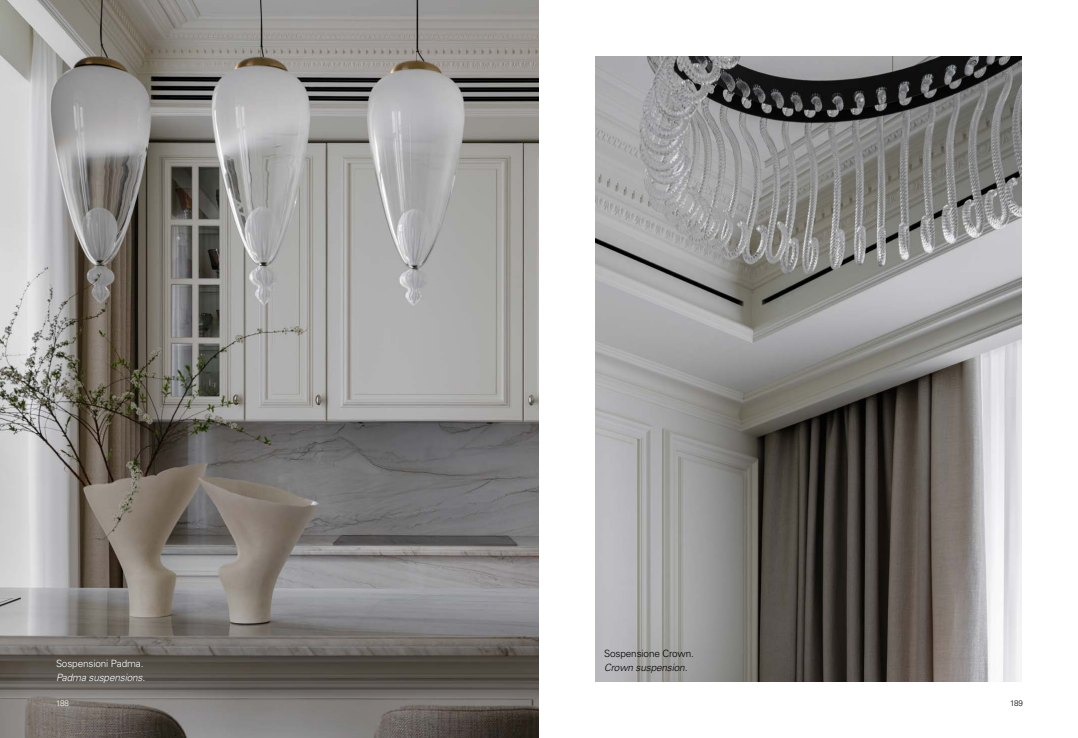
<style>
.page{position:relative;width:1078px;height:738px;background:#fff}
.page>*{position:absolute;margin:0;border:0;box-sizing:border-box;transform-origin:0 0}
.t1{font:300 10px "Univers LT Std";letter-spacing:-.015em;color:#000}
.t2{font:300 10px "Univers LT Std";letter-spacing:-.015em;color:#fff}
.t3{font:italic 300 10px "Univers LT Std";letter-spacing:-.015em;color:#fff}
.t4{font:italic 300 10px "Univers LT Std";letter-spacing:-.015em;color:#000}
.t5{font:300 8px "Univers LT Std";color:#000}
.t6{font:300 8px "Univers LT Std";color:#fff}
</style>
<div class="page">
<img style="left:0;top:0;width:539px;height:737px">
<img style="left:595px;top:57px;width:425px;height:623px">
<p class="t2" style="left:56px;top:657px;width:89px">Sospensioni Padma.</p>
<p class="t3" style="left:56px;top:671px;width:91px">Padma suspensions.</p>
<p class="t6" style="left:56px;top:698px;width:15px">188</p>
<p class="t1" style="left:604px;top:647px;width:91px">Sospensione Crown.</p>
<p class="t4" style="left:604px;top:661px;width:85px">Crown suspension.</p>
<p class="t5" style="left:1009px;top:698px;width:15px">189</p>
</div>
